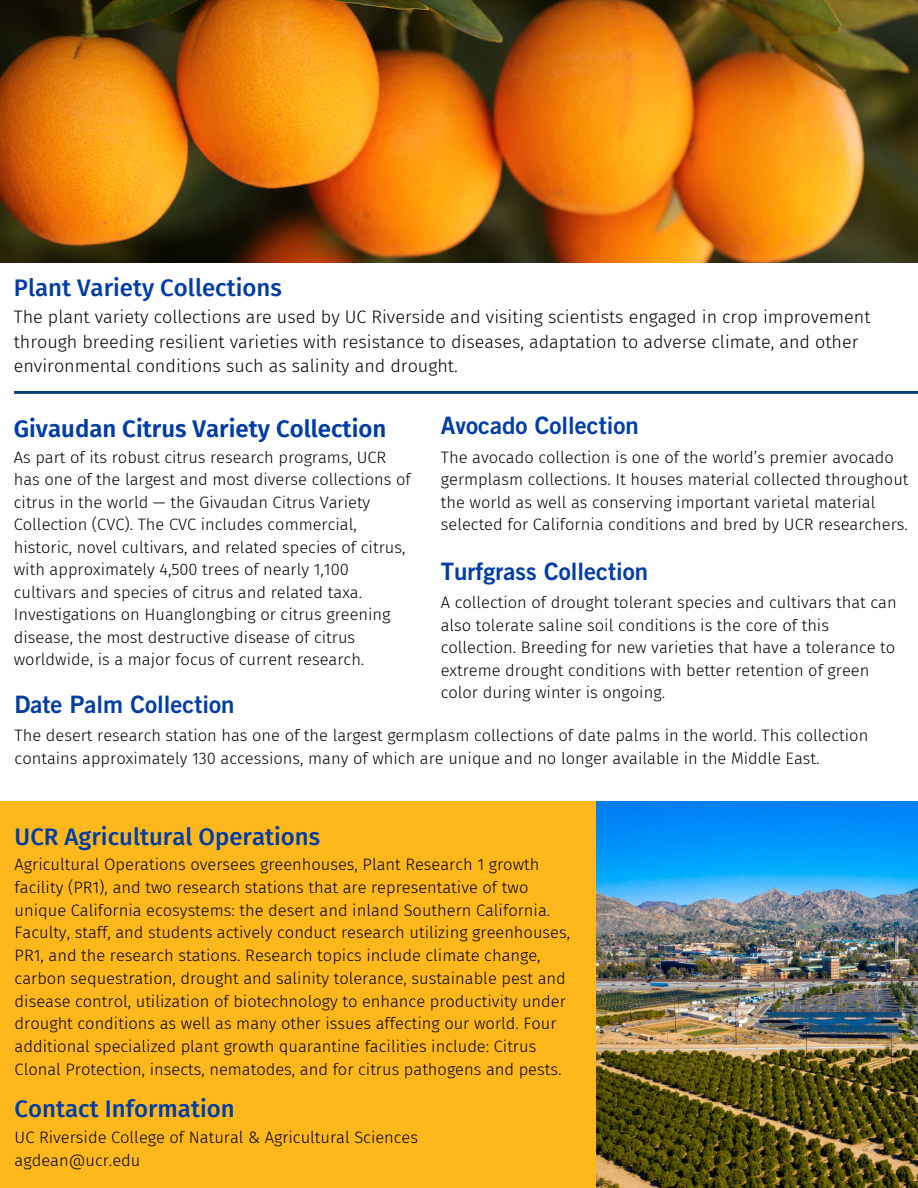
<style>
.page{position:relative;width:918px;height:1188px;background:#fff}
.page>*{position:absolute;margin:0;border:0;box-sizing:border-box;transform-origin:0 0}
.t1{font:500 24px "Fira Sans";color:#003da5}
.t2{font:24px "Trade Gothic LT Std Bd 2";color:#003da5}
.t3{font:600 24px "Fira Sans";color:#003da5}
.t4{font:300 18px/24.8px "Fira Sans";color:#000}
.t5{font:300 16.5px/22.5px "Fira Sans";color:#000}
</style>
<div class="page">
<img style="left:596px;top:801px;width:322px;height:387px">
<img style="left:0;top:0;width:918px;height:263px">
<svg style="left:14px;top:391px;width:904px;height:3px;background:#0b487c"></svg>
<div style="left:0;top:801px;width:596px;height:387px;background:#ffb81c"></div>
<h1 class="t1" style="left:14px;top:273px;width:270px">Plant Variety Collections</h1>
<p class="t4" style="left:14px;top:304px;width:858px">The plant variety collections are used by UC Riverside and visiting scientists engaged in crop improvement through breeding resilient varieties with resistance to diseases, adaptation to adverse climate, and other environmental conditions such as salinity and drought.</p>
<h1 class="t2" style="left:441px;top:417px;width:199px">Avocado Collection</h1>
<p class="t5" style="left:441px;top:446px;width:469px">The avocado collection is one of the world’s premier avocado germplasm collections. It houses material collected throughout the world as well as conserving important varietal material selected for California conditions and bred by UCR researchers.</p>
<h1 class="t3" style="left:14px;top:414px;width:374px">Givaudan Citrus Variety Collection</h1>
<p class="t5" style="left:14px;top:446px;width:399px">As part of its robust citrus research programs, UCR has one of the largest and most diverse collections of citrus in the world — the Givaudan Citrus Variety Collection (CVC). The CVC includes commercial, historic, novel cultivars, and related species of citrus, with approximately 4,500 trees of nearly 1,100 cultivars and species of citrus and related taxa.<br>Investigations on Huanglongbing or citrus greening disease, the most destructive disease of citrus worldwide, is a major focus of current research.</p>
<h1 class="t2" style="left:441px;top:563px;width:209px">Turfgrass Collection</h1>
<p class="t5" style="left:441px;top:591px;width:457px">A collection of drought tolerant species and cultivars that can also tolerate saline soil conditions is the core of this collection. Breeding for new varieties that have a tolerance to extreme drought conditions with better retention of green color during winter is ongoing.</p>
<h1 class="t2" style="left:15px;top:696px;width:221px">Date Palm Collection</h1>
<p class="t5" style="left:15px;top:725px;width:855px">The desert research station has one of the largest germplasm collections of date palms in the world. This collection contains approximately 130 accessions, many of which are unique and no longer available in the Middle East.</p>
<h1 class="t1" style="left:15px;top:822px;width:307px">UCR Agricultural Operations</h1>
<p class="t5" style="left:15px;top:853px;width:557px">Agricultural Operations oversees greenhouses, Plant Research 1 growth facility (PR1), and two research stations that are representative of two unique California ecosystems: the desert and inland Southern California.<br>Faculty, staff, and students actively conduct research utilizing greenhouses, PR1, and the research stations. Research topics include climate change, carbon sequestration, drought and salinity tolerance, sustainable pest and disease control, utilization of biotechnology to enhance productivity under drought conditions as well as many other issues affecting our world. Four additional specialized plant growth quarantine facilities include: Citrus Clonal Protection, insects, nematodes, and for citrus pathogens and pests.</p>
<h1 class="t1" style="left:15px;top:1095px;width:222px">Contact Information</h1>
<p class="t5" style="left:15px;top:1127px;width:405px">UC Riverside College of Natural &amp; Agricultural Sciences agdean@ucr.edu</p>
</div>
